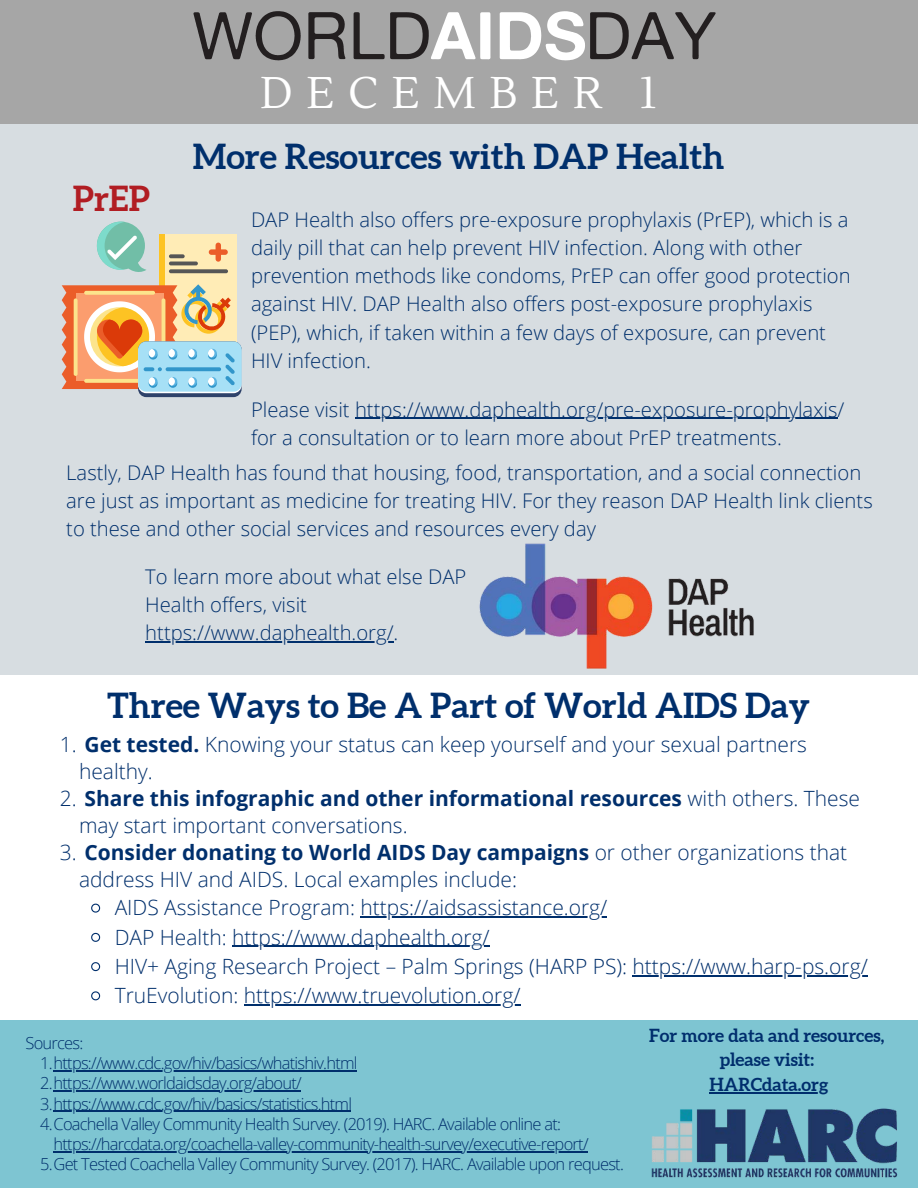
<style>
.page{position:relative;width:918px;height:1188px;background:#fff}
.page>*{position:absolute;margin:0;border:0;box-sizing:border-box;transform-origin:0 0}
.t1{font:44.25px "Lustria";letter-spacing:.305em;color:#fff}
.t2{font:700 34.5px "Aleo";color:#002f6c}
.t3{font:700 34.5px "Aleo";color:#b11d23}
.t4{font:300 21px/27px "Open Sans";color:#002f6c}
.t5{font:700 21px/27px "Open Sans";color:#002f6c}
.t6{font:300 20.25px/28.2px "Open Sans";color:#002f6c}
.t7{font:700 18px "Aleo";color:#002e6d}
.t8{font:300 16.5px/20.2px "Open Sans";letter-spacing:-.045em;color:#002f6c}
.s1{font-weight:700}
.s2{font-weight:300}
</style>
<div class="page">
<div style="left:0;top:119px;width:918px;height:556px;background:#d7dde1"></div>
<div style="left:0;top:1020px;width:918px;height:168px;background:#7ec5d2"></div>
<img style="left:651px;top:1108px;width:247px;height:70px">
<svg style="left:97px;top:222px;width:49px;height:50px"></svg>
<svg style="left:160px;top:234px;width:6px;height:50px"></svg>
<div style="left:166px;top:234px;width:71px;height:129px;background:#ffecb6"></div>
<svg style="left:209px;top:243px;width:19px;height:19px"></svg>
<svg style="left:169px;top:269px;width:59px;height:4px"></svg>
<svg style="left:169px;top:254px;width:16px;height:4px"></svg>
<hr style="left:169px;top:262px;width:29px;height:3px;background:#565656;border-radius:2px">
<svg style="left:138px;top:341px;width:104px;height:56px"></svg>
<div style="left:138px;top:341px;width:104px;height:51px;background:#a6e0f6;border-radius:8px"></div>
<svg style="left:62px;top:284px;width:173px;height:105px"></svg>
<img style="left:479px;top:543px;width:275px;height:126px">
<hr style="left:54px;top:1070px;width:303px;height:1px;background:#002f6c">
<hr style="left:54px;top:1090px;width:247px;height:2px;background:#002f6c">
<hr style="left:54px;top:1111px;width:297px;height:1px;background:#002f6c">
<hr style="left:54px;top:1151px;width:534px;height:1px;background:#002f6c">
<hr style="left:709px;top:1092px;width:119px;height:1px;background:#002e6d">
<hr style="left:355px;top:418px;width:482px;height:1px;background:#002f6c">
<hr style="left:145px;top:641px;width:249px;height:1px;background:#002f6c">
<svg style="left:91px;top:903px;width:10px;height:10px"></svg>
<hr style="left:360px;top:917px;width:247px;height:1px;background:#002f6c">
<svg style="left:91px;top:932px;width:10px;height:10px"></svg>
<hr style="left:232px;top:946px;width:258px;height:1px;background:#002f6c">
<svg style="left:91px;top:962px;width:10px;height:10px"></svg>
<hr style="left:633px;top:975px;width:235px;height:1px;background:#002f6c">
<svg style="left:91px;top:991px;width:10px;height:10px"></svg>
<hr style="left:244px;top:1004px;width:276px;height:1px;background:#002f6c">
<div style="left:0;top:0;width:918px;height:124px;background:#a6a6a6"></div>
<svg style="left:193px;top:11px;width:108px;height:49px"></svg>
<svg style="left:308px;top:12px;width:38px;height:47px"></svg>
<svg style="left:354px;top:12px;width:136px;height:47px"></svg>
<svg style="left:500px;top:11px;width:216px;height:49px"></svg>
<p class="t1" style="left:260px;top:65px;width:399px">DECEMBER 1</p>
<p class="t3" style="left:73px;top:178px;width:79px">PrEP</p>
<p class="t2" style="left:193px;top:136px;width:533px">More Resources with DAP Health</p>
<p class="t6" style="left:251px;top:205px;width:601px">DAP Health also offers pre-exposure prophylaxis (PrEP), which is a daily pill that can help prevent HIV infection. Along with other prevention methods like condoms, PrEP can offer good protection against HIV. DAP Health also offers post-exposure prophylaxis (PEP), which, if taken within a few days of exposure, can prevent HIV infection.</p>
<p class="t6" style="left:251px;top:395px;width:595px">Please visit https://www.daphealth.org/pre-exposure-prophylaxis/ for a consultation or to learn more about PrEP treatments.</p>
<p class="t6" style="left:66px;top:458px;width:808px">Lastly, DAP Health has found that housing, food, transportation, and a social connection are just as important as medicine for treating HIV. For they reason DAP Health link clients to these and other social services and resources every day</p>
<p class="t6" style="left:145px;top:562px;width:323px">To learn more about what else DAP<br>Health offers, visit https://www.daphealth.org/.</p>
<p class="t2" style="left:107px;top:686px;width:704px">Three Ways to Be A Part of World AIDS Day</p>
<p class="t4" style="left:79px;top:731px;width:729px;text-indent:-19px">1. <span class="s1">Get tested.</span> Knowing your status can keep yourself and your sexual partners healthy.</p>
<p class="t5" style="left:79px;top:785px;width:783px;text-indent:-19px"><span class="s2">2.</span> Share this infographic and other informational resources <span class="s2">with others. These may start important conversations.</span></p>
<p class="t4" style="left:79px;top:839px;width:770px;text-indent:-19px">3. <span class="s1">Consider donating to World AIDS Day campaigns</span> or other organizations that address HIV and AIDS. Local examples include:</p>
<p class="t4" style="left:115px;top:894px;width:494px">AIDS Assistance Program: https://aidsassistance.org/</p>
<p class="t4" style="left:115px;top:923px;width:376px">DAP Health: https://www.daphealth.org/</p>
<p class="t4" style="left:115px;top:952px;width:755px">HIV+ Aging Research Project – Palm Springs (HARP PS): https://www.harp-ps.org/</p>
<p class="t4" style="left:115px;top:982px;width:407px">TruEvolution: https://www.truevolution.org/</p>
<p class="t8" style="left:25px;top:1032px;width:59px">Sources:</p>
<p class="t7" style="left:649px;top:1025px;width:237px">For more data and resources,</p>
<p class="t7" style="left:720px;top:1049px;width:96px">please visit:</p>
<p class="t7" style="left:709px;top:1074px;width:120px">HARCdata.org</p>
<p class="t8" style="left:40px;top:1052px;width:319px">1.https://www.cdc.gov/hiv/basics/whatishiv.html</p>
<p class="t8" style="left:40px;top:1073px;width:263px">2.https://www.worldaidsday.org/about/</p>
<p class="t8" style="left:40px;top:1093px;width:314px">3.https://www.cdc.gov/hiv/basics/statistics.html</p>
<p class="t8" style="left:54px;top:1113px;width:537px;text-indent:-13px">4.Coachella Valley Community Health Survey. (2019). HARC. Available online at: https://harcdata.org/coachella-valley-community-health-survey/executive-report/</p>
<p class="t8" style="left:40px;top:1154px;width:585px">5.Get Tested Coachella Valley Community Survey. (2017). HARC. Available upon request.</p>
</div>
